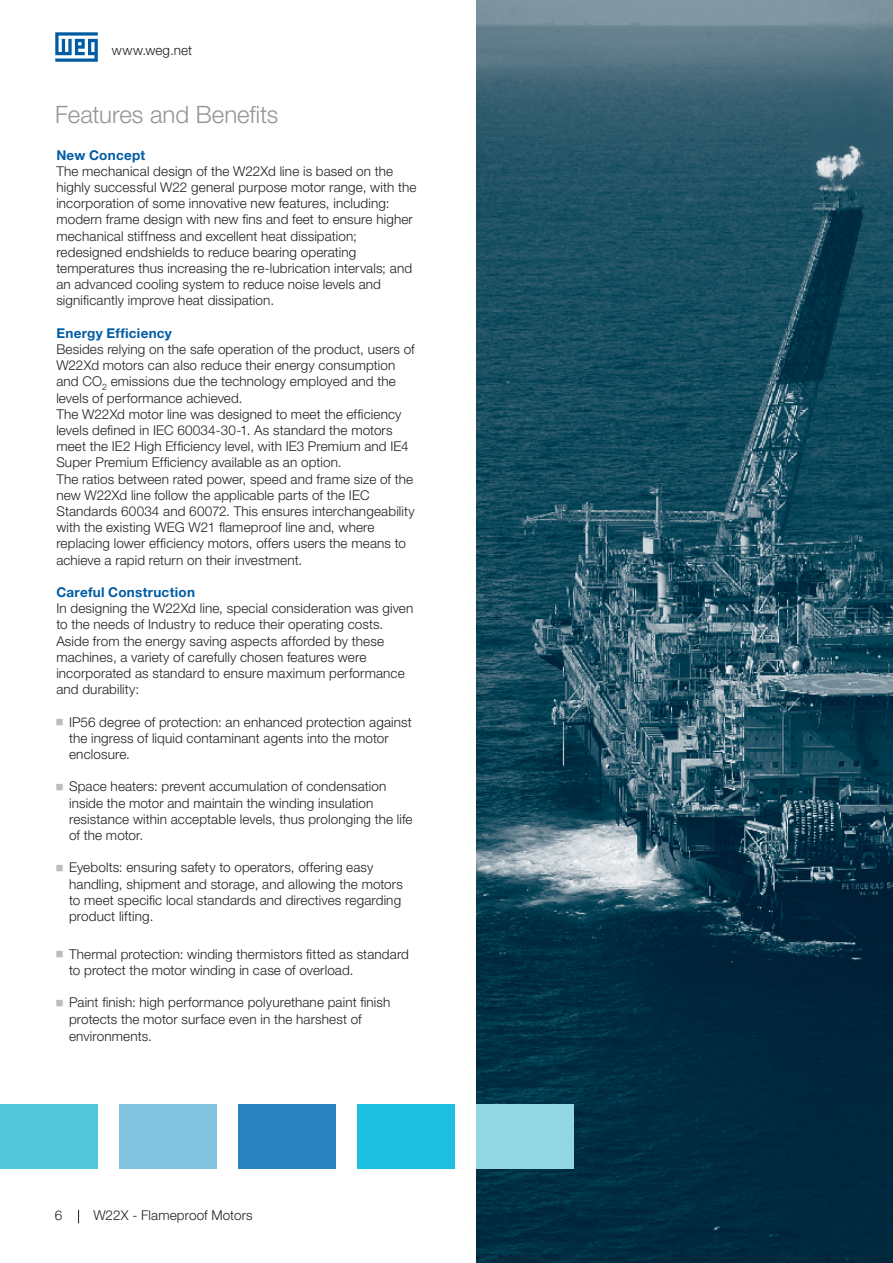
<style>
.page{position:relative;width:893px;height:1263px;background:#fff}
.page>*{position:absolute;margin:0;border:0;box-sizing:border-box;transform-origin:0 0}
.t1{font:300 24px "Helvetica Neue LT Pro";letter-spacing:-.005em;color:#939598}
.t2{font:300 13.5px/16.2px "Helvetica Neue LT Pro";letter-spacing:.01em;color:#231f20}
.t3{font:700 13.5px "Helvetica Neue LT Pro";letter-spacing:.02em;color:#015ca3}
</style>
<div class="page">
<svg style="left:55px;top:32px;width:43px;height:30px"></svg>
<svg style="left:78px;top:1210px;width:1px;height:13px"></svg>
<img style="left:476px;top:0;width:417px;height:1263px">
<div style="left:476px;top:1104px;width:98px;height:65px;background:#91d6e3"></div>
<div style="left:357px;top:1104px;width:98px;height:65px;background:#1cbfdf"></div>
<div style="left:238px;top:1104px;width:98px;height:65px;background:#2a83be"></div>
<div style="left:119px;top:1104px;width:97px;height:65px;background:#81c4e2"></div>
<div style="left:0;top:1104px;width:97px;height:65px;background:#51c6d8"></div>
<p class="t2" style="left:112px;top:42px;width:82px">www.weg.net</p>
<h1 class="t1" style="left:55px;top:100px;width:225px">Features and Benefits</h1>
<p class="t3" style="left:56px;top:146px;width:90px">New Concept</p>
<p class="t2" style="left:56px;top:163px;width:362px">The mechanical design of the W22Xd line is based on the highly successful W22 general purpose motor range, with the incorporation of some innovative new features, including: modern frame design with new fins and feet to ensure higher mechanical stiffness and excellent heat dissipation; redesigned endshields to reduce bearing operating temperatures thus increasing the re-lubrication intervals; and an advanced cooling system to reduce noise levels and significantly improve heat dissipation.</p>
<p class="t3" style="left:56px;top:324px;width:117px">Energy Efficiency</p>
<p class="t2" style="left:56px;top:341px;width:360px">Besides relying on the safe operation of the product, users of W22Xd motors can also reduce their energy consumption and CO<sub>2</sub> emissions due the technology employed and the levels of performance achieved.<br>The W22Xd motor line was designed to meet the efficiency levels defined in IEC 60034-30-1. As standard the motors meet the IE2 High Efficiency level, with IE3 Premium and IE4<br>Super Premium Efficiency available as an option.<br>The ratios between rated power, speed and frame size of the new W22Xd line follow the applicable parts of the IEC Standards 60034 and 60072. This ensures interchangeability with the existing WEG W21 flameproof line and, where replacing lower efficiency motors, offers users the means to achieve a rapid return on their investment.</p>
<p class="t3" style="left:56px;top:584px;width:140px">Careful Construction</p>
<p class="t2" style="left:56px;top:600px;width:359px">In designing the W22Xd line, special consideration was given to the needs of Industry to reduce their operating costs.<br>Aside from the energy saving aspects afforded by these machines, a variety of carefully chosen features were incorporated as standard to ensure maximum performance and durability:</p>
<p class="t2" style="left:69px;top:713px;width:344px">IP56 degree of protection: an enhanced protection against the ingress of liquid contaminant agents into the motor enclosure.</p>
<p class="t2" style="left:69px;top:778px;width:345px">Space heaters: prevent accumulation of condensation inside the motor and maintain the winding insulation resistance within acceptable levels, thus prolonging the life of the motor.</p>
<p class="t2" style="left:69px;top:859px;width:335px">Eyebolts: ensuring safety to operators, offering easy handling, shipment and storage, and allowing the motors to meet specific local standards and directives regarding product lifting.</p>
<p class="t2" style="left:69px;top:946px;width:341px">Thermal protection: winding thermistors fitted as standard to protect the motor winding in case of overload.</p>
<p class="t2" style="left:69px;top:994px;width:323px;line-height:16.6px">Paint finish: high performance polyurethane paint finish protects the motor surface even in the harshest of environments.</p>
<p class="t2" style="left:55px;top:1207px;width:9px">6</p>
<p class="t2" style="left:93px;top:1207px;width:161px">W22X - Flameproof Motors</p>
</div>
